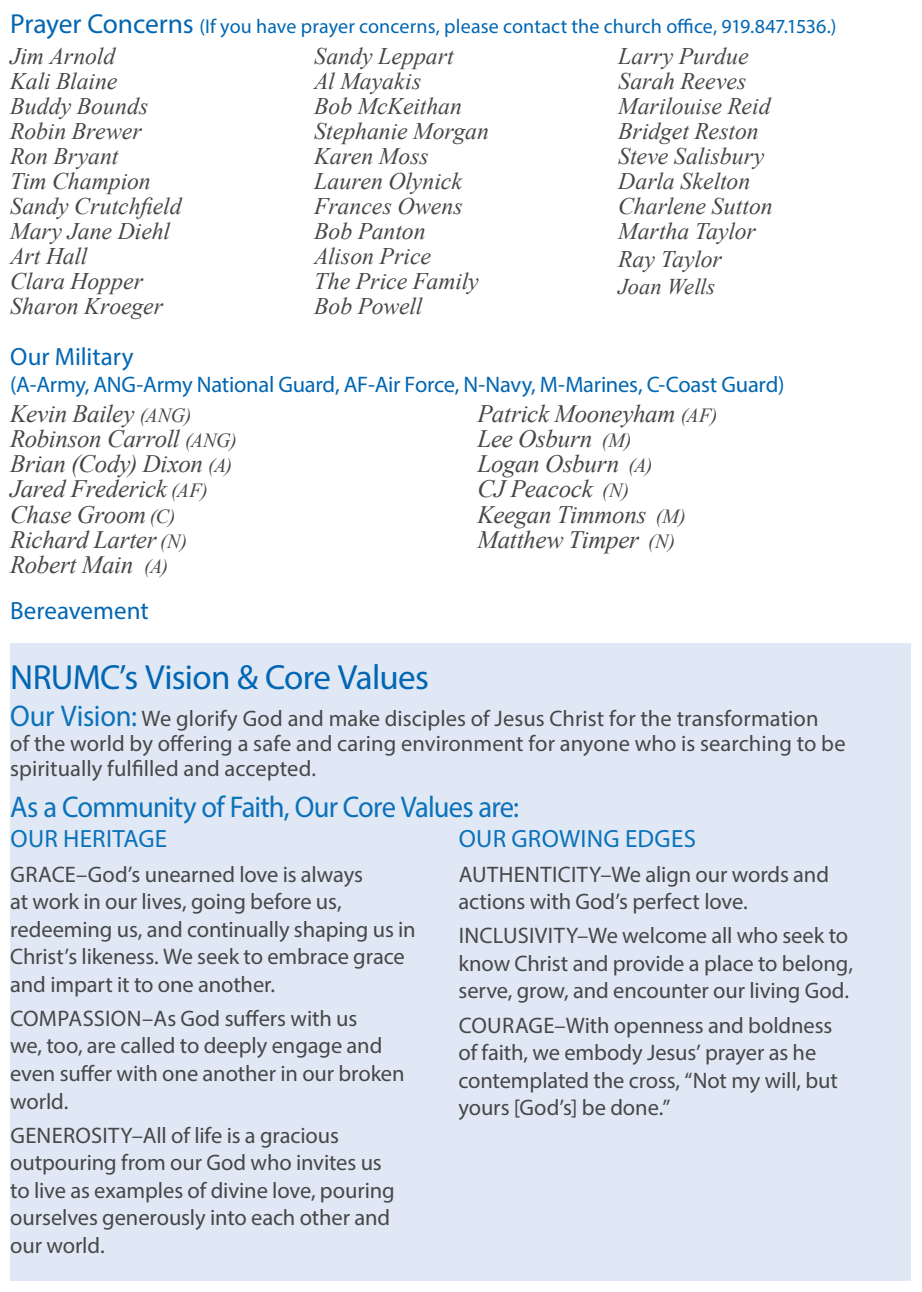
<style>
.page{position:relative;width:922px;height:1292px;background:#fff}
.page>*{position:absolute;margin:0;border:0;box-sizing:border-box;transform-origin:0 0}
.Today_sMusicBodyCopy{font:35px "Myriad Pro";letter-spacing:-.02em;color:#0166b3}
.Today_sMusicBodyCopy-2{font:30px "Myriad Pro";letter-spacing:-.03em;color:#0b72ba;scale:.95 1}
.OrderDescription{font:italic 25px/25px "Times New Roman";letter-spacing:-.015em;color:#464748}
.Today_sMusicBodyCopy-3{font:25px "Myriad Pro";letter-spacing:.015em;color:#0b72ba}
.BlueHeader{font:25px "Myriad Pro";color:#0166b3}
.OrderDescription-2{font:italic 23.75px "Times New Roman";letter-spacing:-.005em;color:#464748}
.Today_sMusicBodyCopy-4{font:22.5px/27.5px "Myriad Pro";letter-spacing:-.005em;color:#464748}
.BlueHeader-2{font:22.5px "Myriad Pro";letter-spacing:-.015em;color:#0166b3}
.OrderDescription-3{font:italic 22.5px "Times New Roman";color:#464748}
.BlueHeader-3{font:20px "Myriad Pro";letter-spacing:.005em;color:#0166b3}
.s1{font-size:27.5px}
.s2{font-size:20px}
.s3{font-size:30px;color:#0b72ba}
</style>
<div class="page">
<div style="left:10px;top:643px;width:900px;height:637px;background:#e1e8f5"></div>
<p class="BlueHeader-3" style="left:10px;top:14px;width:827px"><span class="s1">Prayer Concerns</span> (If you have prayer concerns, please contact the church office, 919.847.1536.)</p>
<p class="OrderDescription-2" style="left:10px;top:40px;width:107px">Jim Arnold</p>
<p class="OrderDescription-2" style="left:10px;top:65px;width:109px">Kali Blaine</p>
<p class="OrderDescription-2" style="left:10px;top:90px;width:140px">Buddy Bounds</p>
<p class="OrderDescription-2" style="left:10px;top:115px;width:133px">Robin Brewer</p>
<p class="OrderDescription-2" style="left:10px;top:140px;width:110px">Ron Bryant</p>
<p class="OrderDescription-2" style="left:10px;top:165px;width:142px">Tim Champion</p>
<p class="OrderDescription-2" style="left:10px;top:190px;width:173px">Sandy Crutchfield</p>
<p class="OrderDescription-2" style="left:10px;top:215px;width:161px">Mary Jane Diehl</p>
<p class="OrderDescription-2" style="left:10px;top:240px;width:79px">Art Hall</p>
<p class="OrderDescription-2" style="left:10px;top:265px;width:134px">Clara Hopper</p>
<p class="OrderDescription-2" style="left:10px;top:290px;width:154px">Sharon Kroeger</p>
<p class="OrderDescription-2" style="left:314px;top:40px;width:141px">Sandy Leppart</p>
<p class="OrderDescription-2" style="left:314px;top:65px;width:108px">Al Mayakis</p>
<p class="OrderDescription-2" style="left:314px;top:90px;width:149px">Bob McKeithan</p>
<p class="OrderDescription-2" style="left:314px;top:115px;width:176px">Stephanie Morgan</p>
<p class="OrderDescription-2" style="left:314px;top:140px;width:116px">Karen Moss</p>
<p class="OrderDescription-2" style="left:314px;top:165px;width:149px">Lauren Olynick</p>
<p class="OrderDescription-2" style="left:314px;top:190px;width:150px">Frances Owens</p>
<p class="OrderDescription-2" style="left:314px;top:215px;width:113px">Bob Panton</p>
<p class="OrderDescription-2" style="left:314px;top:240px;width:118px">Alison Price</p>
<p class="OrderDescription-2" style="left:314px;top:265px;width:166px">The Price Family</p>
<p class="OrderDescription-2" style="left:314px;top:290px;width:110px">Bob Powell</p>
<p class="OrderDescription-2" style="left:618px;top:40px;width:132px">Larry Purdue</p>
<p class="OrderDescription-2" style="left:618px;top:65px;width:130px">Sarah Reeves</p>
<p class="OrderDescription-2" style="left:618px;top:90px;width:154px">Marilouise Reid</p>
<p class="OrderDescription-2" style="left:618px;top:115px;width:142px">Bridget Reston</p>
<p class="OrderDescription-2" style="left:618px;top:140px;width:147px">Steve Salisbury</p>
<p class="OrderDescription-2" style="left:618px;top:165px;width:133px">Darla Skelton</p>
<p class="OrderDescription-2" style="left:618px;top:190px;width:156px">Charlene Sutton</p>
<p class="OrderDescription-2" style="left:618px;top:215px;width:139px">Martha Taylor</p>
<p class="OrderDescription-2" style="left:618px;top:242px;width:105px">Ray Taylor</p>
<p class="OrderDescription-3" style="left:618px;top:271px;width:99px">Joan Wells</p>
<p class="BlueHeader" style="left:10px;top:341px;width:125px">Our Military</p>
<p class="BlueHeader-2" style="left:10px;top:371px;width:775px">(A-Army, ANG-Army National Guard, AF-Air Force, N-Navy, M-Marines, C-Coast Guard)</p>
<p class="OrderDescription" style="left:10px;top:401px;width:182px">Kevin Bailey <span class="s2">(ANG)</span></p>
<p class="OrderDescription" style="left:10px;top:426px;width:228px">Robinson Carroll <span class="s2">(ANG)</span></p>
<p class="OrderDescription" style="left:10px;top:451px;width:223px">Brian (Cody) Dixon <span class="s2">(A)<br></span>Jared Frederick <span class="s2">(AF)</span></p>
<p class="OrderDescription" style="left:10px;top:501px;width:166px">Chase Groom <span class="s2">(C)</span></p>
<p class="OrderDescription" style="left:10px;top:526px;width:178px">Richard Larter <span class="s2">(N)</span></p>
<p class="OrderDescription" style="left:10px;top:551px;width:159px">Robert Main <span class="s2">(A)</span></p>
<p class="OrderDescription" style="left:477px;top:401px;width:241px">Patrick Mooneyham <span class="s2">(AF)</span></p>
<p class="OrderDescription" style="left:477px;top:426px;width:156px">Lee Osburn <span class="s2">(M)</span></p>
<p class="OrderDescription" style="left:477px;top:451px;width:176px">Logan Osburn <span class="s2">(A)</span></p>
<p class="OrderDescription" style="left:477px;top:476px;width:153px">CJ Peacock <span class="s2">(N)</span></p>
<p class="OrderDescription" style="left:477px;top:501px;width:210px">Keegan Timmons <span class="s2">(M)</span></p>
<p class="OrderDescription" style="left:477px;top:526px;width:199px">Matthew Timper <span class="s2">(N)</span></p>
<p class="BlueHeader" style="left:10px;top:595px;width:140px">Bereavement</p>
<p class="Today_sMusicBodyCopy" style="left:10px;top:655px;width:420px">NRUMC’s Vision &amp; Core Values</p>
<p class="Today_sMusicBodyCopy-4" style="left:10px;top:705px;width:836px;line-height:25px"><span class="s3">Our Vision:</span> We glorify God and make disciples of Jesus Christ for the transformation<br>of the world by offering a safe and caring environment for anyone who is searching to be spiritually fulfilled and accepted.</p>
<p class="Today_sMusicBodyCopy-2" style="left:10px;top:788px;width:537px">As a Community of Faith, Our Core Values are:</p>
<p class="Today_sMusicBodyCopy-3" style="left:10px;top:823px;width:158px">OUR HERITAGE</p>
<p class="Today_sMusicBodyCopy-4" style="left:10px;top:859px;width:407px">GRACE–God’s unearned love is always<br>at work in our lives, going before us, redeeming us, and continually shaping us in Christ’s likeness. We seek to embrace grace and impart it to one another.</p>
<p class="Today_sMusicBodyCopy-4" style="left:10px;top:1004px;width:396px">COMPASSION–As God suffers with us<br>we, too, are called to deeply engage and even suffer with one another in our broken world.</p>
<p class="Today_sMusicBodyCopy-4" style="left:10px;top:1120px;width:386px">GENEROSITY–All of life is a gracious outpouring from our God who invites us to live as examples of divine love, pouring ourselves generously into each other and our world.</p>
<p class="Today_sMusicBodyCopy-3" style="left:458px;top:823px;width:239px">OUR GROWING EDGES</p>
<p class="Today_sMusicBodyCopy-4" style="left:458px;top:859px;width:372px">AUTHENTICITY–We align our words and actions with God’s perfect love.</p>
<p class="Today_sMusicBodyCopy-4" style="left:458px;top:921px;width:396px">INCLUSIVITY–We welcome all who seek to know Christ and provide a place to belong, serve, grow, and encounter our living God.</p>
<p class="Today_sMusicBodyCopy-4" style="left:458px;top:1010px;width:381px">COURAGE–With openness and boldness of faith, we embody Jesus’ prayer as he contemplated the cross, “Not my will, but yours [God’s] be done.”</p>
</div>
